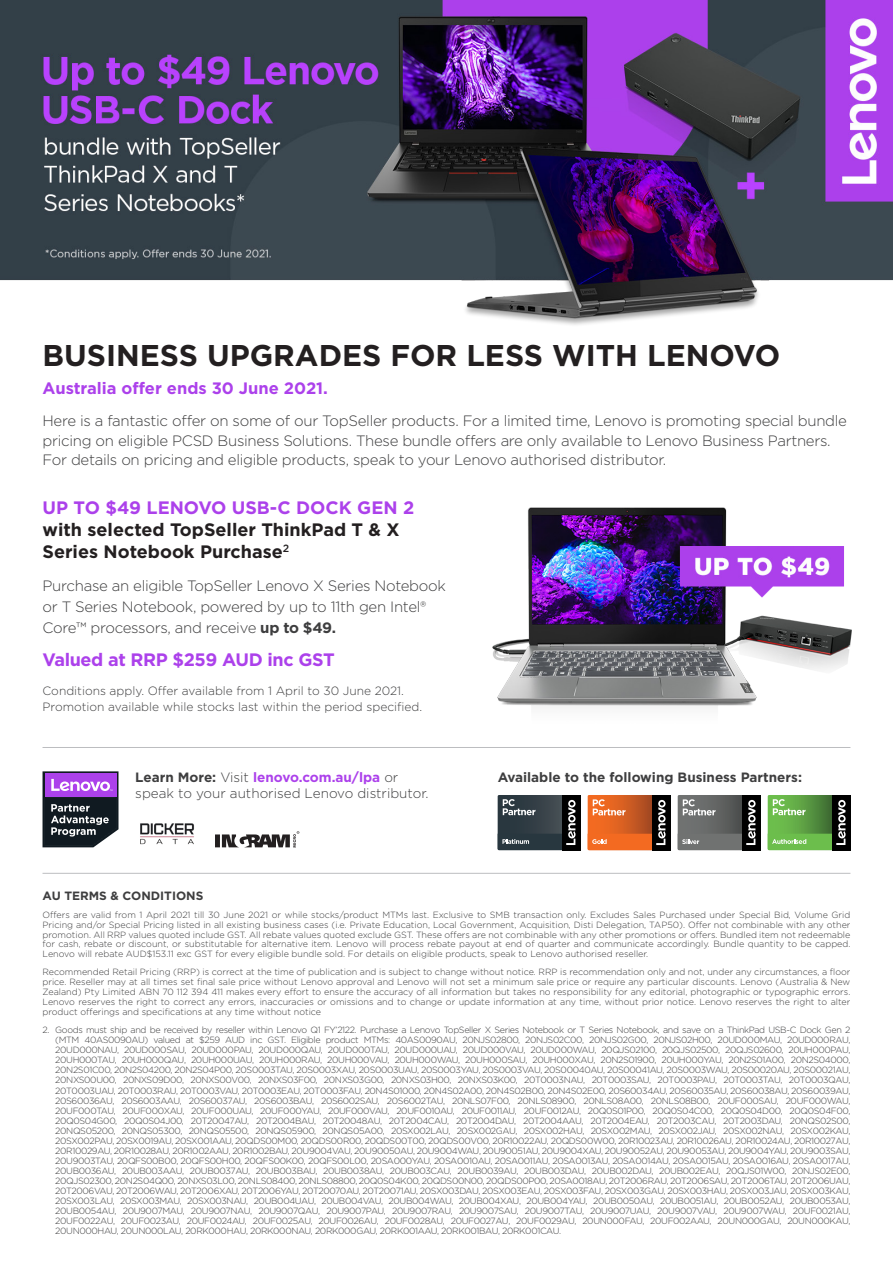
<style>
.page{position:relative;width:893px;height:1263px;background:#fff}
.page>*{position:absolute;margin:0;border:0;box-sizing:border-box;transform-origin:0 0}
.Offer_Header{font:700 30px "Gotham";color:#231f20}
.Offer_Header-2{font:700 18px/21.6px "Gotham";color:#231f20}
.Body{font:700 18px "Gotham";letter-spacing:-.02em;color:#ac41eb}
.Sub_header{font:700 16.5px "Gotham";color:#ac41eb}
.Body-2{font:300 15px/21px "Gotham";letter-spacing:-.02em;color:#3e3e3f}
.Body-3{font:300 13.5px/16.2px "Gotham";color:#3e3e3f}
.Lead_Body{font:700 13.5px "Gotham";color:#3e3e3f}
.Body-4{font:300 12px/16.5px "Gotham";color:#3e3e3f}
.Body-5{font:700 12px "Gotham";color:#3e3e3f}
.T_C{font:300 9px/10.1px "Gotham";color:#3e3e3f;text-align:justify}
.s1{color:#ac41eb}
.s2{font-weight:700}
.s3{font-weight:700;color:#ac41eb}
</style>
<div class="page">
<svg style="left:43px;top:771px;width:75px;height:76px;background:#624d7b"></svg>
<hr style="left:43px;top:747px;width:807px;height:1px;background:#bcbdc0">
<hr style="left:43px;top:873px;width:807px;height:1px;background:#bcbdc0">
<div style="left:742px;top:795px;width:18px;height:55px;background:#000"></div>
<svg style="left:678px;top:795px;width:78px;height:55px;background:#656766"></svg>
<div style="left:562px;top:795px;width:18px;height:55px;background:#000"></div>
<svg style="left:498px;top:795px;width:77px;height:55px;background:#3d464c"></svg>
<div style="left:652px;top:795px;width:18px;height:55px;background:#000"></div>
<svg style="left:588px;top:795px;width:77px;height:55px;background:#c36230"></svg>
<div style="left:832px;top:795px;width:18px;height:55px;background:#000"></div>
<svg style="left:768px;top:795px;width:78px;height:55px;background:#62984d"></svg>
<img style="left:0;top:0;width:893px;height:325px">
<img style="left:492px;top:507px;width:360px;height:201px">
<svg style="left:215px;top:831px;width:84px;height:16px"></svg>
<img style="left:140px;top:823px;width:54px;height:22px">
<p class="Offer_Header" style="left:43px;top:335px;width:739px">BUSINESS UPGRADES FOR LESS WITH LENOVO</p>
<p class="Sub_header" style="left:43px;top:377px;width:287px">Australia offer ends 30 June 2021.</p>
<p class="Body-2" style="left:43px;top:411px;width:806px;line-height:19.5px">Here is a fantastic offer on some of our TopSeller products. For a limited time, Lenovo is promoting special bundle pricing on eligible PCSD Business Solutions. These bundle offers are only available to Lenovo Business Partners.<br>For details on pricing and eligible products, speak to your Lenovo authorised distributor.</p>
<p class="Offer_Header-2" style="left:43px;top:497px;width:373px"><span class="s1">UP TO $49 LENOVO USB-C DOCK GEN 2 </span>with selected TopSeller ThinkPad T &amp; X<br>Series Notebook Purchase<sup>2</sup></p>
<p class="Body-2" style="left:43px;top:575px;width:405px">Purchase an eligible TopSeller Lenovo X Series Notebook or T Series Notebook, powered by up to 11th gen Intel®<br>Core™ processors, and receive <span class="s2">up to $49.</span></p>
<p class="Body" style="left:43px;top:647px;width:294px">Valued at RRP $259 AUD inc GST</p>
<p class="Body-4" style="left:43px;top:682px;width:381px">Conditions apply. Offer available from 1 April to 30 June 2021.<br>Promotion available while stocks last within the period specified.</p>
<p class="Body-3" style="left:135px;top:769px;width:295px"><span class="s2">Learn More:</span> Visit <span class="s3">lenovo.com.au/lpa</span> or speak to your authorised Lenovo distributor.</p>
<p class="Lead_Body" style="left:498px;top:768px;width:306px">Available to the following Business Partners:</p>
<p class="Body-5" style="left:43px;top:888px;width:162px">AU TERMS &amp; CONDITIONS</p>
<p class="T_C" style="left:43px;top:910px;width:809px">Offers are valid from 1 April 2021 till 30 June 2021 or while stocks/product MTMs last. Exclusive to SMB transaction only. Excludes Sales Purchased under Special Bid, Volume Grid Pricing and/or Special Pricing listed in all existing business cases (i.e. Private Education, Local Government, Acquisition, Disti Delegation, TAP50). Offer not combinable with any other promotion. All RRP values quoted include GST. All rebate values quoted exclude GST. These offers are not combinable with any other promotions or offers. Bundled item not redeemable for cash, rebate or discount, or substitutable for alternative item. Lenovo will process rebate payout at end of quarter and communicate accordingly. Bundle quantity to be capped.<br>Lenovo will rebate AUD$153.11 exc GST for every eligible bundle sold. For details on eligible products, speak to Lenovo authorised reseller.</p>
<p class="T_C" style="left:43px;top:967px;width:809px">Recommended Retail Pricing (RRP) is correct at the time of publication and is subject to change without notice. RRP is recommendation only and not, under any circumstances, a floor price. Reseller may at all times set final sale price without Lenovo approval and Lenovo will not set a minimum sale price or require any particular discounts. Lenovo (Australia &amp; New Zealand) Pty Limited ABN 70 112 394 411 makes every effort to ensure the accuracy of all information but takes no responsibility for any editorial, photographic or typographic errors.<br>Lenovo reserves the right to correct any errors, inaccuracies or omissions and to change or update information at any time, without prior notice. Lenovo reserves the right to alter product offerings and specifications at any time without notice</p>
<p class="T_C" style="left:55px;top:1025px;width:797px;text-indent:-13px">2. Goods must ship and be received by reseller within Lenovo Q1 FY’2122. Purchase a Lenovo TopSeller X Series Notebook or T Series Notebook, and save on a ThinkPad USB-C Dock Gen 2 (MTM 40AS0090AU) valued at $259 AUD inc GST. Eligible product MTMs: 40AS0090AU, 20NJS02800, 20NJS02C00, 20NJS02G00, 20NJS02H00, 20UD000MAU, 20UD000RAU, 20UD000NAU, 20UD000SAU, 20UD000PAU, 20UD000QAU, 20UD000TAU, 20UD000UAU, 20UD000VAU, 20UD000WAU, 20QJS02100, 20QJS02500, 20QJS02600, 20UH000PAU, 20UH000TAU, 20UH000QAU, 20UH000UAU, 20UH000RAU, 20UH000VAU, 20UH000WAU, 20UH000SAU, 20UH000XAU, 20N2S01900, 20UH000YAU, 20N2S01A00, 20N2S04000, 20N2S01C00, 20N2S04200, 20N2S04P00, 20S0003TAU, 20S0003XAU, 20S0003UAU, 20S0003YAU, 20S0003VAU, 20S00040AU, 20S00041AU, 20S0003WAU, 20S00020AU, 20S00021AU, 20NXS00U00, 20NXS09D00, 20NXS00V00, 20NXS03F00, 20NXS03G00, 20NXS03H00, 20NXS03K00, 20T0003NAU, 20T0003SAU, 20T0003PAU, 20T0003TAU, 20T0003QAU, 20T0003UAU, 20T0003RAU, 20T0003VAU, 20T0003EAU, 20T0003FAU, 20N4S01000, 20N4S02A00, 20N4S02B00, 20N4S02E00, 20S60034AU, 20S60035AU, 20S60038AU, 20S60039AU, 20S60036AU, 20S6003AAU, 20S60037AU, 20S6003BAU, 20S6002SAU, 20S6002TAU, 20NLS07F00, 20NLS08900, 20NLS08A00, 20NLS08B00, 20UF000SAU, 20UF000WAU, 20UF000TAU, 20UF000XAU, 20UF000UAU, 20UF000YAU, 20UF000VAU, 20UF0010AU, 20UF0011AU, 20UF0012AU, 20Q0S01P00, 20Q0S04C00, 20Q0S04D00, 20Q0S04F00, 20Q0S04G00, 20Q0S04J00, 20T20047AU, 20T2004BAU, 20T20048AU, 20T2004CAU, 20T2004DAU, 20T2004AAU, 20T2004EAU, 20T2003CAU, 20T2003DAU, 20NQS02S00, 20NQS05200, 20NQS05300, 20NQS05500, 20NQS05900, 20NQS05A00, 20SX002LAU, 20SX002GAU, 20SX002HAU, 20SX002MAU, 20SX002JAU, 20SX002NAU, 20SX002KAU, 20SX002PAU, 20SX0019AU, 20SX001AAU, 20QDS00M00, 20QDS00R00, 20QDS00T00, 20QDS00V00, 20R10022AU, 20QDS00W00, 20R10023AU, 20R10026AU, 20R10024AU, 20R10027AU, 20R10029AU, 20R10028AU, 20R1002AAU, 20R1002BAU, 20U9004VAU, 20U90050AU, 20U9004WAU, 20U90051AU, 20U9004XAU, 20U90052AU, 20U90053AU, 20U9004YAU, 20U9003SAU, 20U9003TAU, 20QFS00B00, 20QFS00H00, 20QFS00K00, 20QFS00L00, 20SA000YAU, 20SA0010AU, 20SA0011AU, 20SA0013AU, 20SA0014AU, 20SA0015AU, 20SA0016AU, 20SA0017AU, 20UB0036AU, 20UB003AAU, 20UB0037AU, 20UB003BAU, 20UB0038AU, 20UB003CAU, 20UB0039AU, 20UB003DAU, 20UB002DAU, 20UB002EAU, 20QJS01W00, 20NJS02E00, 20QJS02300, 20N2S04Q00, 20NXS03L00, 20NLS08400, 20NLS08800, 20Q0S04K00, 20QDS00N00, 20QDS00P00, 20SA0018AU, 20T2006RAU, 20T2006SAU, 20T2006TAU, 20T2006UAU, 20T2006VAU, 20T2006WAU, 20T2006XAU, 20T2006YAU, 20T20070AU, 20T20071AU, 20SX003DAU, 20SX003EAU, 20SX003FAU, 20SX003GAU, 20SX003HAU, 20SX003JAU, 20SX003KAU, 20SX003LAU, 20SX003MAU, 20SX003NAU, 20UB004UAU, 20UB004VAU, 20UB004WAU, 20UB004XAU, 20UB004YAU, 20UB0050AU, 20UB0051AU, 20UB0052AU, 20UB0053AU, 20UB0054AU, 20U9007MAU, 20U9007NAU, 20U9007QAU, 20U9007PAU, 20U9007RAU, 20U9007SAU, 20U9007TAU, 20U9007UAU, 20U9007VAU, 20U9007WAU, 20UF0021AU, 20UF0022AU, 20UF0023AU, 20UF0024AU, 20UF0025AU, 20UF0026AU, 20UF0028AU, 20UF0027AU, 20UF0029AU, 20UN000FAU, 20UF002AAU, 20UN000GAU, 20UN000KAU, 20UN000HAU, 20UN000LAU, 20RK000HAU, 20RK000NAU, 20RK000GAU, 20RK001AAU, 20RK001BAU, 20RK001CAU.</p>
</div>
